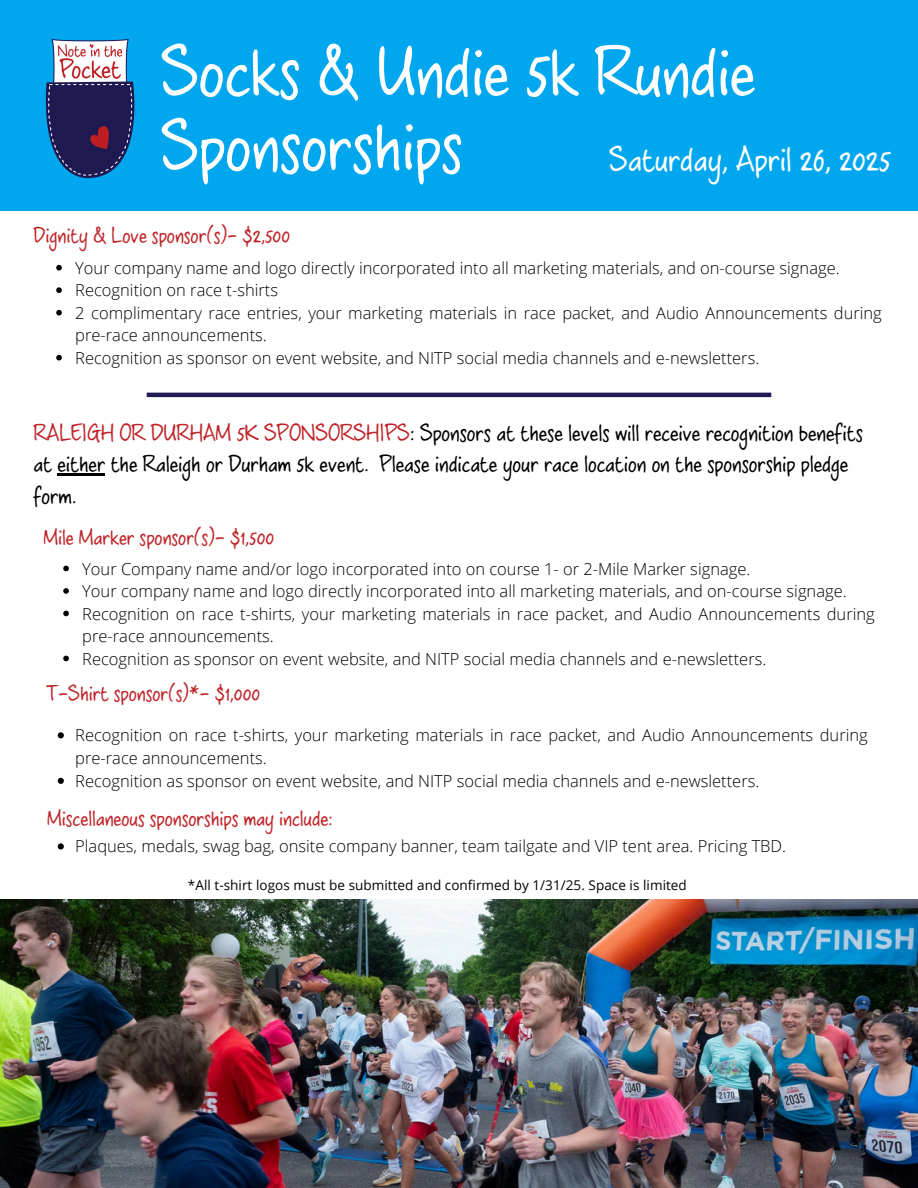
<style>
.page{position:relative;width:918px;height:1188px;background:#fff}
.page>*{position:absolute;margin:0;border:0;box-sizing:border-box;transform-origin:0 0}
.t1{font:67.5px/74.2px "Crossword Belle";color:#fff}
.t2{font:33px "Crossword Belle";color:#fff}
.t3{font:22.5px/31.5px "Crossword Belle";color:#000}
.t4{font:21px "Crossword Belle";color:#bf2428}
.t5{font:300 16.5px/22.5px "Open Sans";color:#000}
.t6{font:13.5px "Open Sans";letter-spacing:.005em;color:#000}
.s1{color:#bf2428}
</style>
<div class="page">
<div style="left:0;top:0;width:918px;height:210px;background:#00a7ee"></div>
<img style="left:45px;top:39px;width:90px;height:140px">
<img style="left:0;top:900px;width:918px;height:288px">
<svg style="left:56px;top:265px;width:6px;height:6px"></svg>
<svg style="left:56px;top:287px;width:6px;height:6px"></svg>
<svg style="left:56px;top:310px;width:6px;height:6px"></svg>
<svg style="left:56px;top:355px;width:6px;height:6px"></svg>
<svg style="left:63px;top:566px;width:6px;height:5px"></svg>
<svg style="left:63px;top:588px;width:6px;height:6px"></svg>
<svg style="left:63px;top:611px;width:6px;height:5px"></svg>
<svg style="left:63px;top:656px;width:6px;height:5px"></svg>
<svg style="left:58px;top:732px;width:6px;height:6px"></svg>
<svg style="left:58px;top:778px;width:6px;height:6px"></svg>
<svg style="left:58px;top:843px;width:6px;height:7px"></svg>
<hr style="left:58px;top:474px;width:47px;height:2px;background:#000">
<hr style="left:147px;top:393px;width:624px;height:4px;background:#201a54">
<h2 class="t1" style="left:161px;top:40px;width:596px">Socks &amp; Undie 5k Rundie<br>Sponsorships</h2>
<h3 class="t4" style="left:33px;top:223px;width:258px">Dignity &amp; Love sponsor(s)- $2,500</h3>
<p class="t5" style="left:75px;top:256px;width:766px">Your company name and logo directly incorporated into all marketing materials, and on-course signage.</p>
<p class="t5" style="left:75px;top:279px;width:204px">Recognition on race t-shirts</p>
<p class="t5" style="left:75px;top:301px;width:808px">2 complimentary race entries, your marketing materials in race packet, and Audio Announcements during pre-race announcements.</p>
<p class="t5" style="left:75px;top:346px;width:686px">Recognition as sponsor on event website, and NITP social media channels and e-newsletters.</p>
<p class="t2" style="left:609px;top:140px;width:283px">Saturday, April 26, 2025</p>
<p class="t3" style="left:34px;top:419px;width:831px"><span class="s1">RALEIGH OR DURHAM 5K SPONSORSHIPS</span>: Sponsors at these levels will receive recognition benefits at either the Raleigh or Durham 5k event. Please indicate your race location on the sponsorship pledge form.</p>
<h3 class="t4" style="left:43px;top:524px;width:232px">Mile Marker sponsor(s)- $1,500</h3>
<h3 class="t5" style="left:82px;top:557px;width:670px">Your Company name and/or logo incorporated into on course 1- or 2-Mile Marker signage.</h3>
<p class="t5" style="left:82px;top:579px;width:766px">Your company name and logo directly incorporated into all marketing materials, and on-course signage.</p>
<p class="t5" style="left:82px;top:602px;width:794px">Recognition on race t-shirts, your marketing materials in race packet, and Audio Announcements during pre-race announcements.</p>
<p class="t5" style="left:82px;top:647px;width:686px">Recognition as sponsor on event website, and NITP social media channels and e-newsletters.</p>
<p class="t4" style="left:47px;top:681px;width:214px">T-Shirt sponsor(s)*- $1,000</p>
<h3 class="t5" style="left:75px;top:723px;width:794px">Recognition on race t-shirts, your marketing materials in race packet, and Audio Announcements during pre-race announcements.</h3>
<p class="t5" style="left:75px;top:769px;width:686px">Recognition as sponsor on event website, and NITP social media channels and e-newsletters.</p>
<p class="t4" style="left:47px;top:806px;width:287px">Miscellaneous sponsorships may include:</p>
<h3 class="t5" style="left:75px;top:834px;width:712px">Plaques, medals, swag bag, onsite company banner, team tailgate and VIP tent area. Pricing TBD.</h3>
<p class="t6" style="left:188px;top:876px;width:500px">*All t-shirt logos must be submitted and confirmed by 1/31/25. Space is limited</p>
</div>
